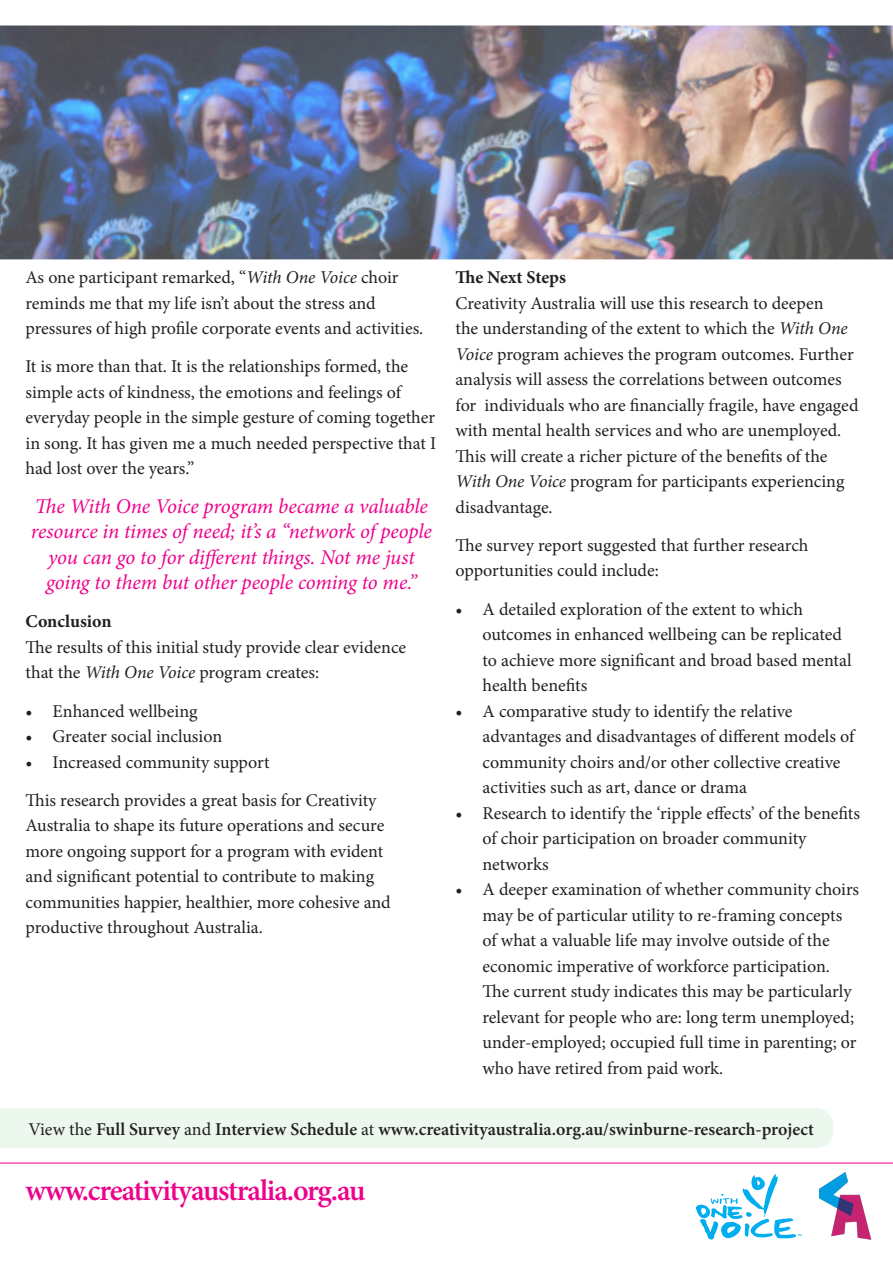
<style>
.page{position:relative;width:893px;height:1263px;background:#fff}
.page>*{position:absolute;margin:0;border:0;box-sizing:border-box;transform-origin:0 0}
.t1{font:600 30px "Minion Pro";letter-spacing:-.04em;color:#ed028c}
.t2{font:italic 21px/25.5px "Minion Pro";letter-spacing:-.01em;color:#ed028c;text-align:center}
.t3{font:18px/25.5px "Minion Pro";color:#231f20}
.t4{font:600 18px "Minion Pro";color:#231f20}
.s1{font-style:italic}
.s2{font-weight:700}
.s3{font-weight:400}
</style>
<div class="page">
<img style="left:0;top:26px;width:893px;height:233px">
<img style="left:820px;top:1172px;width:52px;height:68px">
<svg style="left:695px;top:1174px;width:106px;height:66px"></svg>
<hr style="left:0;top:1163px;width:893px;height:1px;background:#ed028c">
<div style="left:0;top:1108px;width:833px;height:40px;background:#ecf7ed"></div>
<p class="t3" style="left:26px;top:265px;width:399px">As one participant remarked, “<span class="s1">With One Voice</span> choir reminds me that my life isn’t about the stress and pressures of high profile corporate events and activities.</p>
<p class="t3" style="left:26px;top:354px;width:412px">It is more than that. It is the relationships formed, the simple acts of kindness, the emotions and feelings of everyday people in the simple gesture of coming together in song. It has given me a much needed perspective that I had lost over the years.”</p>
<p class="t2" style="left:31px;top:493px;width:403px">The With One Voice program became a valuable resource in times of need; it’s a “network of people you can go to for different things. Not me just going to them but other people coming to me.”</p>
<p class="t3" style="left:26px;top:609px;width:382px"><span class="s2">Conclusion<br></span>The results of this initial study provide clear evidence that the <span class="s1">With One Voice</span> program creates:</p>
<p class="t3" style="left:26px;top:698px;width:173px">• Enhanced wellbeing</p>
<p class="t3" style="left:26px;top:724px;width:198px">• Greater social inclusion</p>
<p class="t3" style="left:26px;top:749px;width:245px">• Increased community support</p>
<p class="t3" style="left:26px;top:787px;width:367px">This research provides a great basis for Creativity Australia to shape its future operations and secure more ongoing support for a program with evident and significant potential to contribute to making communities happier, healthier, more cohesive and productive throughout Australia.</p>
<p class="t3" style="left:455px;top:265px;width:404px"><span class="s2">The Next Steps<br></span>Creativity Australia will use this research to deepen<br>the understanding of the extent to which the <span class="s1">With One Voice</span> program achieves the program outcomes. Further analysis will assess the correlations between outcomes for individuals who are financially fragile, have engaged with mental health services and who are unemployed.<br>This will create a richer picture of the benefits of the <span class="s1">With One Voice</span> program for participants experiencing disadvantage.</p>
<p class="t3" style="left:455px;top:532px;width:354px">The survey report suggested that further research opportunities could include:</p>
<p class="t3" style="left:482px;top:596px;width:371px;text-indent:-27px">• A detailed exploration of the extent to which outcomes in enhanced wellbeing can be replicated to achieve more significant and broad based mental health benefits</p>
<p class="t3" style="left:482px;top:698px;width:373px;text-indent:-27px">• A comparative study to identify the relative advantages and disadvantages of different models of community choirs and/or other collective creative activities such as art, dance or drama</p>
<p class="t3" style="left:482px;top:800px;width:379px;text-indent:-27px">• Research to identify the ‘ripple effects’ of the benefits of choir participation on broader community networks</p>
<p class="t3" style="left:482px;top:877px;width:378px;text-indent:-27px">• A deeper examination of whether community choirs may be of particular utility to re-framing concepts of what a valuable life may involve outside of the economic imperative of workforce participation.<br>The current study indicates this may be particularly relevant for people who are: long term unemployed; under-employed; occupied full time in parenting; or who have retired from paid work.</p>
<p class="t4" style="left:28px;top:1117px;width:787px"><span class="s3">View the</span> Full Survey <span class="s3">and</span> Interview Schedule <span class="s3">at</span> www.creativityaustralia.org.au/swinburne-research-project</p>
<p class="t1" style="left:26px;top:1169px;width:341px">www.creativityaustralia.org.au</p>
</div>
